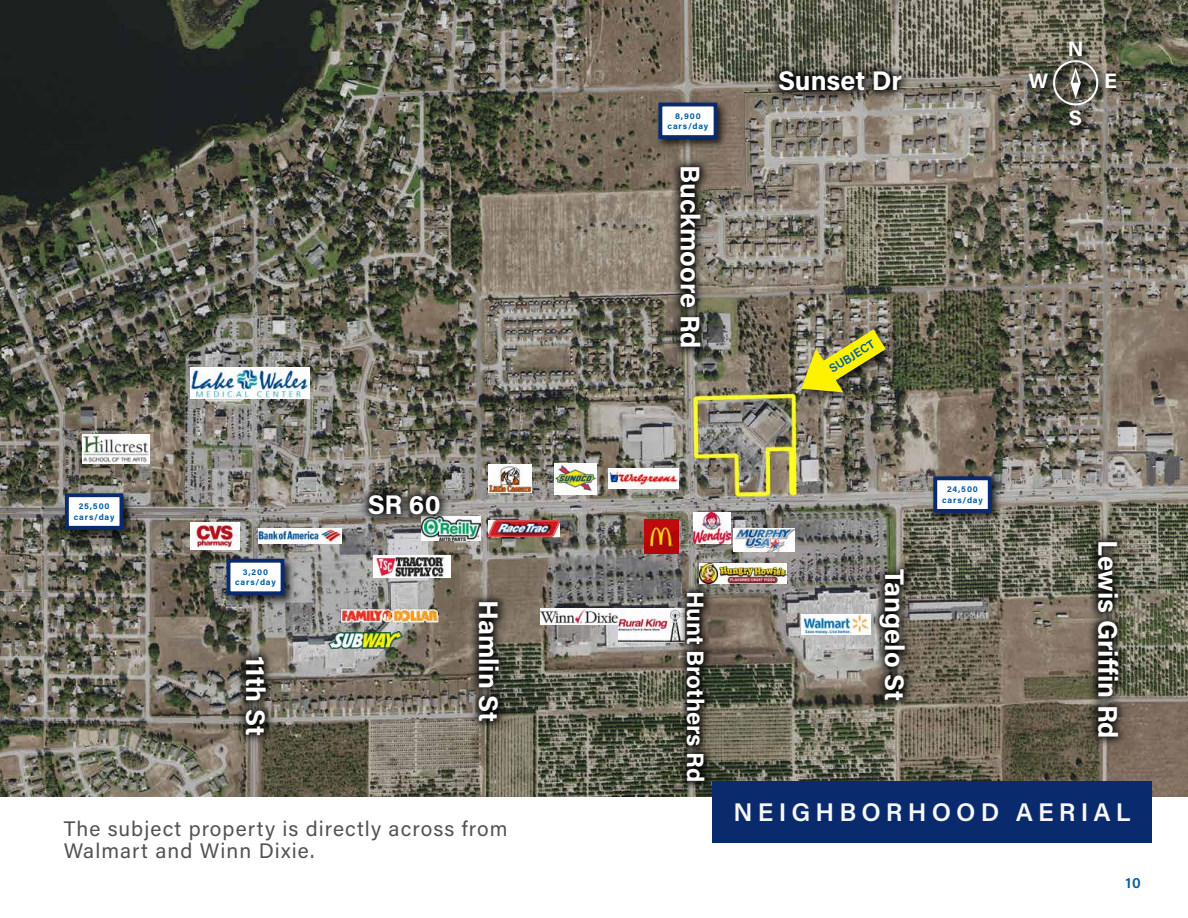
<style>
.page{position:relative;width:1188px;height:918px;background:#fff}
.page>*{position:absolute;margin:0;border:0;box-sizing:border-box;transform-origin:0 0}
.t1{font:700 27px "Acumin Pro";color:#fff}
.t2{font:600 25.5px "Acumin Pro";letter-spacing:.2em;color:#f8f8f8}
.t3{font:700 23.85px "Acumin Pro";letter-spacing:-.005em;color:#fff}
.t4{font:21px/22.5px "Acumin Pro";letter-spacing:.05em;color:#525252}
.t5{font:700 21px "Acumin Pro";color:#fefefe}
.t6{font:600 15px "Acumin Pro";color:#005ba2}
.t7{font:600 12px "Acumin Pro";color:#005ba2}
.t8{font:700 8.55px/10.6px "Acumin Pro";letter-spacing:.1em;color:#005ba2;text-align:center}
</style>
<div class="page">
<img style="left:0;top:0;width:1188px;height:796px">
<div style="left:712px;top:781px;width:440px;height:61px;background:#092a6d"></div>
<div style="left:798px;top:326px;width:100px;height:79px;background:#000;opacity:.75"></div>
<img style="left:799px;top:327px;width:89px;height:68px">
<div style="left:1051px;top:58px;width:56px;height:56px;background:#000;opacity:.75"></div>
<svg style="left:1051px;top:58px;width:50px;height:50px;background:#716f65"></svg>
<div style="left:1068px;top:39px;width:23px;height:26px;background:#000;opacity:.75"></div>
<div style="left:1068px;top:109px;width:22px;height:25px;background:#000;opacity:.75"></div>
<div style="left:1105px;top:71px;width:21px;height:27px;background:#000;opacity:.75"></div>
<div style="left:1027px;top:72px;width:30px;height:25px;background:#000;opacity:.75"></div>
<img style="left:801px;top:615px;width:68px;height:19px">
<img style="left:694px;top:513px;width:37px;height:31px">
<img style="left:644px;top:519px;width:34px;height:34px">
<img style="left:488px;top:520px;width:71px;height:16px">
<img style="left:421px;top:516px;width:60px;height:25px">
<img style="left:374px;top:555px;width:77px;height:22px">
<img style="left:341px;top:609px;width:104px;height:14px">
<img style="left:541px;top:609px;width:76px;height:16px">
<img style="left:734px;top:528px;width:61px;height:24px">
<img style="left:609px;top:469px;width:69px;height:20px">
<img style="left:555px;top:463px;width:42px;height:31px">
<img style="left:488px;top:465px;width:44px;height:28px">
<img style="left:259px;top:528px;width:82px;height:15px">
<img style="left:190px;top:523px;width:50px;height:27px">
<img style="left:82px;top:435px;width:68px;height:28px">
<img style="left:700px;top:563px;width:86px;height:20px">
<img style="left:327px;top:631px;width:77px;height:18px">
<img style="left:190px;top:367px;width:119px;height:31px">
<img style="left:618px;top:609px;width:59px;height:33px">
<div style="left:930px;top:473px;width:73px;height:51px;background:#000;opacity:.75"></div>
<div style="left:935px;top:478px;width:55px;height:33px;background:#fff"></div>
<div style="left:933px;top:476px;width:59px;height:37px;border:4px solid #092a6d"></div>
<div style="left:655px;top:99px;width:74px;height:51px;background:#000;opacity:.75"></div>
<div style="left:660px;top:105px;width:56px;height:32px;background:#fff"></div>
<div style="left:658px;top:103px;width:59px;height:36px;border:4px solid #092a6d"></div>
<div style="left:223px;top:556px;width:72px;height:51px;background:#000;opacity:.75"></div>
<div style="left:229px;top:561px;width:54px;height:32px;background:#fff"></div>
<div style="left:227px;top:559px;width:57px;height:36px;border:4px solid #092a6d"></div>
<div style="left:62px;top:490px;width:72px;height:51px;background:#000;opacity:.75"></div>
<div style="left:67px;top:495px;width:54px;height:33px;background:#fff"></div>
<div style="left:65px;top:493px;width:58px;height:37px;border:4px solid #092a6d"></div>
<div style="left:359px;top:485px;width:91px;height:40px;background:#000;opacity:.94"></div>
<div style="left:670px;top:157px;width:41px;height:200px;background:#000;opacity:.94"></div>
<div style="left:869px;top:559px;width:47px;height:152px;background:#000;opacity:.94"></div>
<div style="left:677px;top:584px;width:37px;height:206px;background:#000;opacity:.94"></div>
<div style="left:769px;top:61px;width:143px;height:40px;background:#000;opacity:.94"></div>
<div style="left:1087px;top:532px;width:42px;height:216px;background:#000;opacity:.94"></div>
<div style="left:235px;top:647px;width:42px;height:99px;background:#000;opacity:.94"></div>
<div style="left:468px;top:592px;width:42px;height:141px;background:#000;opacity:.94"></div>
<p class="t8" style="left:74px;top:501px;width:42px">25,500 cars/day</p>
<p class="t1" style="left:368px;top:486px;width:74px">SR 60</p>
<p class="t8" style="left:235px;top:566px;width:42px">3,200 cars/day</p>
<p class="t1" style="left:275px;top:656px;width:81px;rotate:90deg">11th St</p>
<p class="t1" style="left:508px;top:600px;width:123px;rotate:90deg">Hamlin St</p>
<p class="t4" style="left:64px;top:816px;width:445px">The subject property is directly across from<br>Walmart and Winn Dixie.</p>
<p class="t8" style="left:668px;top:110px;width:42px">8,900 cars/day</p>
<p class="t1" style="left:709px;top:165px;width:185px;rotate:90deg">Buckmoore Rd</p>
<p class="t1" style="left:778px;top:62px;width:125px">Sunset Dr</p>
<p class="t7" style="left:826px;top:362px;width:53px;rotate:-32deg">SUBJECT</p>
<p class="t5" style="left:1068px;top:33px;width:17px">N</p>
<p class="t5" style="left:1029px;top:66px;width:21px">W</p>
<p class="t5" style="left:1104px;top:66px;width:14px">E</p>
<p class="t5" style="left:1069px;top:103px;width:15px">S</p>
<p class="t3" style="left:712px;top:591px;width:193px;rotate:90deg">Hunt Brothers Rd</p>
<p class="t1" style="left:914px;top:569px;width:133px;rotate:90deg">Tangelo St</p>
<p class="t8" style="left:942px;top:484px;width:42px">24,500 cars/day</p>
<p class="t1" style="left:1127px;top:540px;width:200px;rotate:90deg">Lewis Griffin Rd</p>
<p class="t2" style="left:734px;top:794px;width:398px">NEIGHBORHOOD AERIAL</p>
<p class="t6" style="left:1126px;top:872px;width:17px">10</p>
</div>
